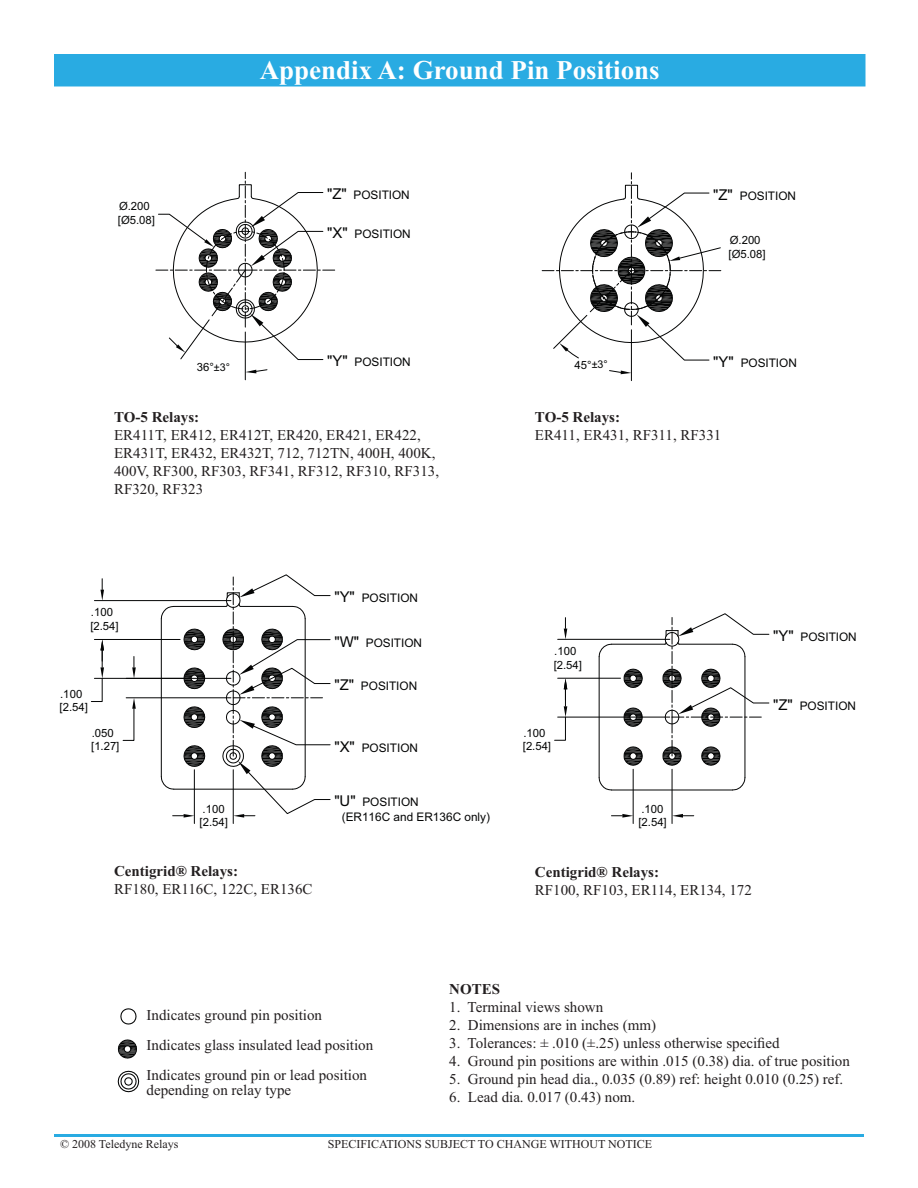
<style>
.page{position:relative;width:918px;height:1188px;background:#fff}
.page>*{position:absolute;margin:0;border:0;box-sizing:border-box;transform-origin:0 0}
.t1{font:700 27px "Times New Roman";color:#fff}
.t2{font:15px/18px "Times New Roman";color:#231f20}
.t3{font:700 15px "Times New Roman";color:#231f20}
.t4{font:12px "Times New Roman";color:#231f20}
.t5{font:11.85px/15px "Arial";letter-spacing:-.005em;color:#040505}
.t6{font:11.4px/13.6px "Arial";color:#040505}
.s1{font-size:14.85px}
.s2{font-size:10.65px}
</style>
<div class="page">
<hr style="left:744px;top:657px;width:1px;height:121px;background:#040505">
<hr style="left:612px;top:790px;width:120px;height:1px;background:#040505">
<hr style="left:599px;top:657px;width:1px;height:121px;background:#040505">
<hr style="left:612px;top:644px;width:53px;height:1px;background:#040505">
<svg style="left:623px;top:668px;width:20px;height:20px"></svg>
<svg style="left:623px;top:707px;width:20px;height:20px"></svg>
<svg style="left:623px;top:746px;width:20px;height:20px"></svg>
<svg style="left:598px;top:643px;width:15px;height:15px"></svg>
<svg style="left:598px;top:777px;width:15px;height:14px"></svg>
<svg style="left:731px;top:777px;width:15px;height:14px"></svg>
<hr style="left:558px;top:639px;width:112px;height:1px;background:#040505">
<svg style="left:564px;top:618px;width:3px;height:21px"></svg>
<hr style="left:558px;top:678px;width:63px;height:1px;background:#040505">
<hr style="left:558px;top:717px;width:112px;height:1px;background:#040505">
<svg style="left:554px;top:678px;width:13px;height:63px"></svg>
<hr style="left:633px;top:769px;width:1px;height:55px;background:#040505">
<hr style="left:672px;top:769px;width:1px;height:55px;background:#040505">
<svg style="left:611px;top:814px;width:22px;height:4px"></svg>
<svg style="left:672px;top:814px;width:22px;height:4px"></svg>
<svg style="left:662px;top:613px;width:108px;height:155px"></svg>
<hr style="left:174px;top:789px;width:119px;height:1px;background:#040505">
<hr style="left:174px;top:606px;width:52px;height:1px;background:#040505">
<hr style="left:161px;top:619px;width:1px;height:158px;background:#040505">
<svg style="left:183px;top:706px;width:23px;height:22px"></svg>
<svg style="left:183px;top:745px;width:23px;height:22px"></svg>
<svg style="left:183px;top:667px;width:23px;height:23px"></svg>
<svg style="left:183px;top:628px;width:23px;height:23px"></svg>
<svg style="left:160px;top:776px;width:15px;height:14px"></svg>
<svg style="left:160px;top:605px;width:15px;height:15px"></svg>
<hr style="left:94px;top:600px;width:137px;height:1px;background:#040505">
<svg style="left:100px;top:579px;width:4px;height:22px"></svg>
<hr style="left:94px;top:639px;width:86px;height:1px;background:#040505">
<hr style="left:94px;top:678px;width:96px;height:1px;background:#040505">
<svg style="left:91px;top:640px;width:13px;height:62px"></svg>
<hr style="left:194px;top:770px;width:1px;height:54px;background:#040505">
<hr style="left:233px;top:770px;width:1px;height:54px;background:#040505">
<svg style="left:173px;top:814px;width:21px;height:4px"></svg>
<svg style="left:222px;top:574px;width:109px;height:244px"></svg>
<hr style="left:126px;top:678px;width:105px;height:1px;background:#040505">
<hr style="left:126px;top:697px;width:105px;height:1px;background:#040505">
<svg style="left:132px;top:656px;width:4px;height:22px"></svg>
<svg style="left:122px;top:698px;width:14px;height:43px"></svg>
<hr style="left:245px;top:332px;width:1px;height:48px;background:#040505">
<svg style="left:245px;top:369px;width:23px;height:4px"></svg>
<svg style="left:156px;top:172px;width:179px;height:189px"></svg>
<hr style="left:631px;top:330px;width:1px;height:51px;background:#040505">
<svg style="left:609px;top:369px;width:22px;height:5px"></svg>
<svg style="left:542px;top:173px;width:180px;height:188px"></svg>
<svg style="left:117px;top:1039px;width:20px;height:20px"></svg>
<svg style="left:120px;top:1008px;width:17px;height:17px"></svg>
<svg style="left:117px;top:1070px;width:23px;height:23px"></svg>
<div style="left:55px;top:55px;width:810px;height:31px;background:#29abe2"></div>
<div style="left:54px;top:54px;width:812px;height:32px;border:2px solid #29abe2"></div>
<hr style="left:54px;top:1134px;width:810px;height:3px;background:#29abe2">
<p class="t6" style="left:118px;top:199px;width:39px">Ø.200 [Ø5.08]</p>
<h1 class="t1" style="left:260px;top:62px;width:402px">Appendix A: Ground Pin Positions</h1>
<p class="t5" style="left:327px;top:188px;width:84px"><span class="s1">"Z"</span> POSITION</p>
<p class="t5" style="left:327px;top:227px;width:85px"><span class="s1">"X"</span> POSITION</p>
<p class="t6" style="left:197px;top:360px;width:35px">36°<span class="s2">±3°</span></p>
<p class="t5" style="left:327px;top:355px;width:85px"><span class="s1">"Y"</span> POSITION</p>
<p class="t6" style="left:574px;top:358px;width:35px">45°<span class="s2">±3°</span></p>
<p class="t5" style="left:713px;top:188px;width:84px"><span class="s1">"Z"</span> POSITION</p>
<p class="t6" style="left:729px;top:233px;width:39px">Ø.200 [Ø5.08]</p>
<p class="t5" style="left:713px;top:355px;width:85px"><span class="s1">"Y"</span> POSITION</p>
<p class="t3" style="left:114px;top:412px;width:87px">TO-5 Relays:</p>
<p class="t2" style="left:114px;top:428px;width:327px">ER411T, ER412, ER412T, ER420, ER421, ER422, ER431T, ER432, ER432T, 712, 712TN, 400H, 400K, 400V, RF300, RF303, RF341, RF312, RF310, RF313, RF320, RF323</p>
<p class="t3" style="left:535px;top:413px;width:87px">TO-5 Relays:</p>
<p class="t2" style="left:535px;top:428px;width:188px">ER411, ER431, RF311, RF331</p>
<p class="t6" style="left:90px;top:605px;width:30px">.100 [2.54]</p>
<p class="t6" style="left:60px;top:687px;width:30px">.100 [2.54]</p>
<p class="t6" style="left:91px;top:726px;width:30px">.050 [1.27]</p>
<p class="t6" style="left:200px;top:803px;width:30px;line-height:13px">.100 [2.54]</p>
<p class="t3" style="left:114px;top:866px;width:126px">Centigrid® Relays:</p>
<p class="t2" style="left:114px;top:881px;width:200px">RF180, ER116C, 122C, ER136C</p>
<p class="t5" style="left:334px;top:591px;width:85px"><span class="s1">"Y"</span> POSITION</p>
<p class="t5" style="left:334px;top:635px;width:89px"><span class="s1">"W"</span> POSITION</p>
<p class="t5" style="left:334px;top:679px;width:84px"><span class="s1">"Z"</span> POSITION</p>
<p class="t5" style="left:334px;top:740px;width:85px"><span class="s1">"X"</span> POSITION</p>
<p class="t5" style="left:342px;top:795px;width:150px;text-indent:-7px"><span class="s1">"U"</span> POSITION<br>(ER116C and ER136C only)</p>
<p class="t6" style="left:554px;top:644px;width:30px">.100 [2.54]</p>
<p class="t6" style="left:523px;top:726px;width:30px">.100 [2.54]</p>
<p class="t6" style="left:638px;top:803px;width:30px;line-height:13px">.100 [2.54]</p>
<p class="t3" style="left:535px;top:867px;width:126px">Centigrid® Relays:</p>
<p class="t2" style="left:535px;top:883px;width:218px">RF100, RF103, ER114, ER134, 172</p>
<p class="t5" style="left:773px;top:630px;width:85px"><span class="s1">"Y"</span> POSITION</p>
<p class="t5" style="left:773px;top:698px;width:84px"><span class="s1">"Z"</span> POSITION</p>
<p class="t2" style="left:147px;top:1001px;width:228px;line-height:30px">Indicates ground pin position<br>Indicates glass insulated lead position<br>Indicates ground pin or lead position</p>
<p class="t2" style="left:147px;top:1082px;width:146px">depending on relay type</p>
<p class="t3" style="left:449px;top:984px;width:52px">NOTES</p>
<p class="t2" style="left:449px;top:999px;width:156px">1. Terminal views shown</p>
<p class="t2" style="left:449px;top:1017px;width:209px">2. Dimensions are in inches (mm)</p>
<p class="t2" style="left:449px;top:1035px;width:332px">3. Tolerances: ± .010 (±.25) unless otherwise speci-ed</p>
<p class="t2" style="left:449px;top:1053px;width:402px">4. Ground pin positions are within .015 (0.38) dia. of true position</p>
<p class="t2" style="left:449px;top:1071px;width:396px">5. Ground pin head dia., 0.035 (0.89) ref: height 0.010 (0.25) ref.</p>
<p class="t2" style="left:449px;top:1089px;width:188px">6. Lead dia. 0.017 (0.43) nom.</p>
<p class="t4" style="left:60px;top:1140px;width:120px">© 2008 Teledyne Relays</p>
<p class="t4" style="left:328px;top:1140px;width:326px">SPECIFICATIONS SUBJECT TO CHANGE WITHOUT NOTICE</p>
</div>
